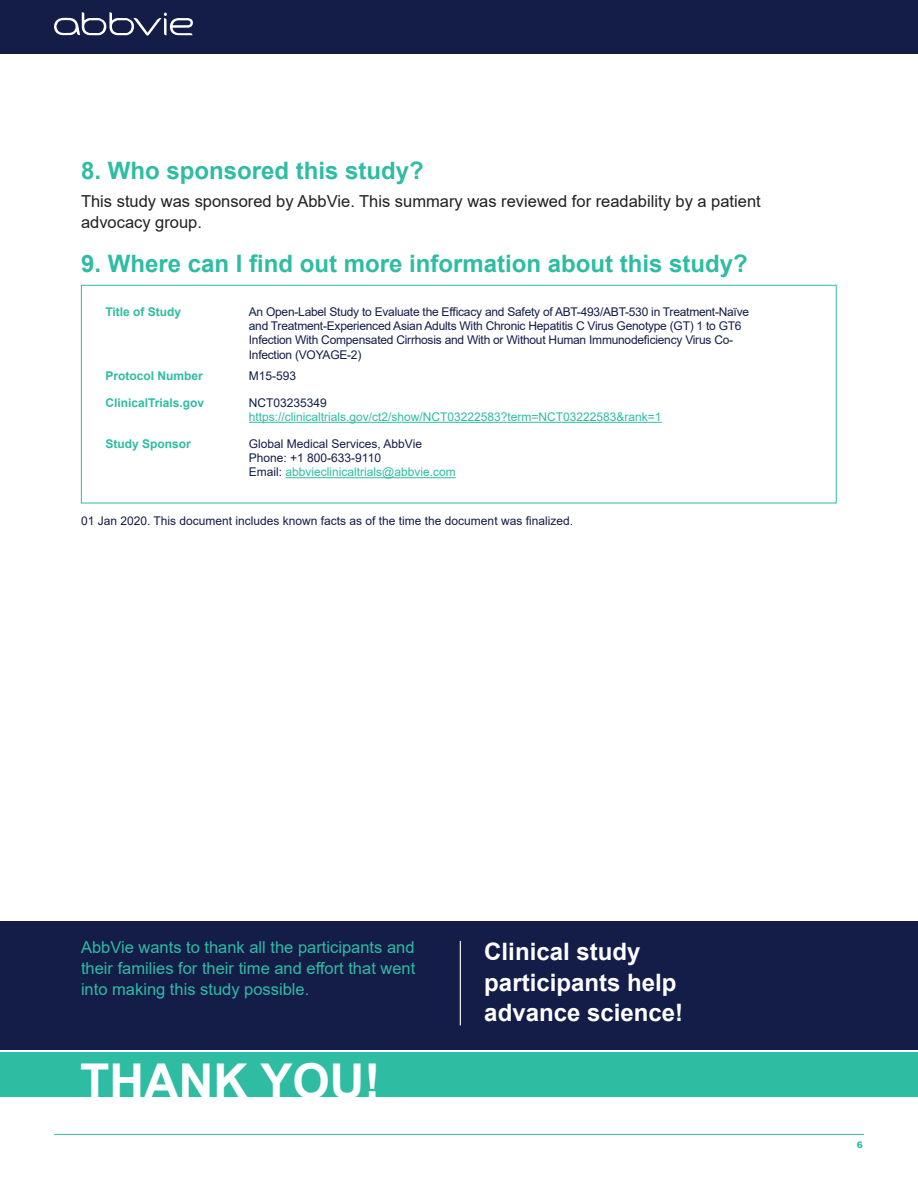
<style>
.page{position:relative;width:918px;height:1188px;background:#fff}
.page>*{position:absolute;margin:0;border:0;box-sizing:border-box;transform-origin:0 0}
.t1{font:700 48px "Arial";color:#fff}
.t2{font:700 24px "Arial";color:#2ebca2}
.t3{font:700 24px/30.8px "Arial";color:#fff}
.t4{font:16.5px/21px "Arial";color:#2ebca2;text-align:justify}
.t5{font:16.5px/21px "Arial";color:#231f20}
.t6{font:12px/14.4px "Arial";letter-spacing:-.02em;color:#141c48}
.t7{font:12px/14.4px "Arial";color:#141c48}
.t8{font:12px "Arial";color:#2ebca2}
.t9{font:700 12px "Arial";color:#2dbca1}
.t10{font:900 9px "Arial";color:#33bda3}
.s1{color:#2ebca2}
</style>
<div class="page">
<div style="left:0;top:0;width:918px;height:54px;background:#141c48"></div>
<svg style="left:54px;top:12px;width:139px;height:24px"></svg>
<hr style="left:249px;top:422px;width:413px;height:1px;background:#2ebca2">
<hr style="left:285px;top:477px;width:171px;height:1px;background:#2ebca2">
<div style="left:81px;top:285px;width:756px;height:218px;border:1px solid #2ebca2"></div>
<div style="left:0;top:921px;width:918px;height:129px;background:#141c48"></div>
<div style="left:0;top:1052px;width:918px;height:45px;background:#2ebca2"></div>
<hr style="left:460px;top:941px;width:1px;height:84px;background:#fff">
<hr style="left:54px;top:1134px;width:810px;height:1px;background:#2ebca2">
<h2 class="t2" style="left:81px;top:154px;width:344px">8. Who sponsored this study?</h2>
<h3 class="t5" style="left:81px;top:191px;width:681px">This study was sponsored by AbbVie. This summary was reviewed for readability by a patient advocacy group.</h3>
<h2 class="t2" style="left:81px;top:246px;width:668px">9. Where can I find out more information about this study?</h2>
<p class="t9" style="left:105px;top:303px;width:77px">Title of Study</p>
<p class="t6" style="left:249px;top:304px;width:502px">An Open-Label Study to Evaluate the Efficacy and Safety of ABT-493/ABT-530 in Treatment-Naïve and Treatment-Experienced Asian Adults With Chronic Hepatitis C Virus Genotype (GT) 1 to GT6<br>Infection With Compensated Cirrhosis and With or Without Human Immunodeficiency Virus Co-Infection (VOYAGE-2)</p>
<p class="t9" style="left:105px;top:367px;width:99px">Protocol Number</p>
<p class="t6" style="left:249px;top:368px;width:49px">M15-593</p>
<p class="t9" style="left:105px;top:394px;width:100px">ClinicalTrials.gov</p>
<p class="t7" style="left:249px;top:395px;width:80px">NCT03235349</p>
<p class="t8" style="left:249px;top:409px;width:414px">https://clinicaltrials.gov/ct2/show/NCT03222583?term=NCT03222583&amp;rank=1</p>
<p class="t9" style="left:105px;top:435px;width:87px">Study Sponsor</p>
<p class="t7" style="left:249px;top:436px;width:208px">Global Medical Services, AbbVie<br>Phone: +1 800-633-9110<br>Email: <span class="s1">abbvieclinicaltrials@abbvie.com</span></p>
<p class="t7" style="left:81px;top:514px;width:494px">01 Jan 2020. This document includes known facts as of the time the document was finalized.</p>
<h3 class="t4" style="left:81px;top:936px;width:336px">AbbVie wants to thank all the participants and their families for their time and effort that went into making this study possible.</h3>
<h2 class="t3" style="left:484px;top:936px;width:200px">Clinical study participants help advance science!</h2>
<h1 class="t1" style="left:80px;top:1047px;width:302px">THANK YOU!</h1>
<p class="t10" style="left:857px;top:1139px;width:8px">6</p>
</div>
